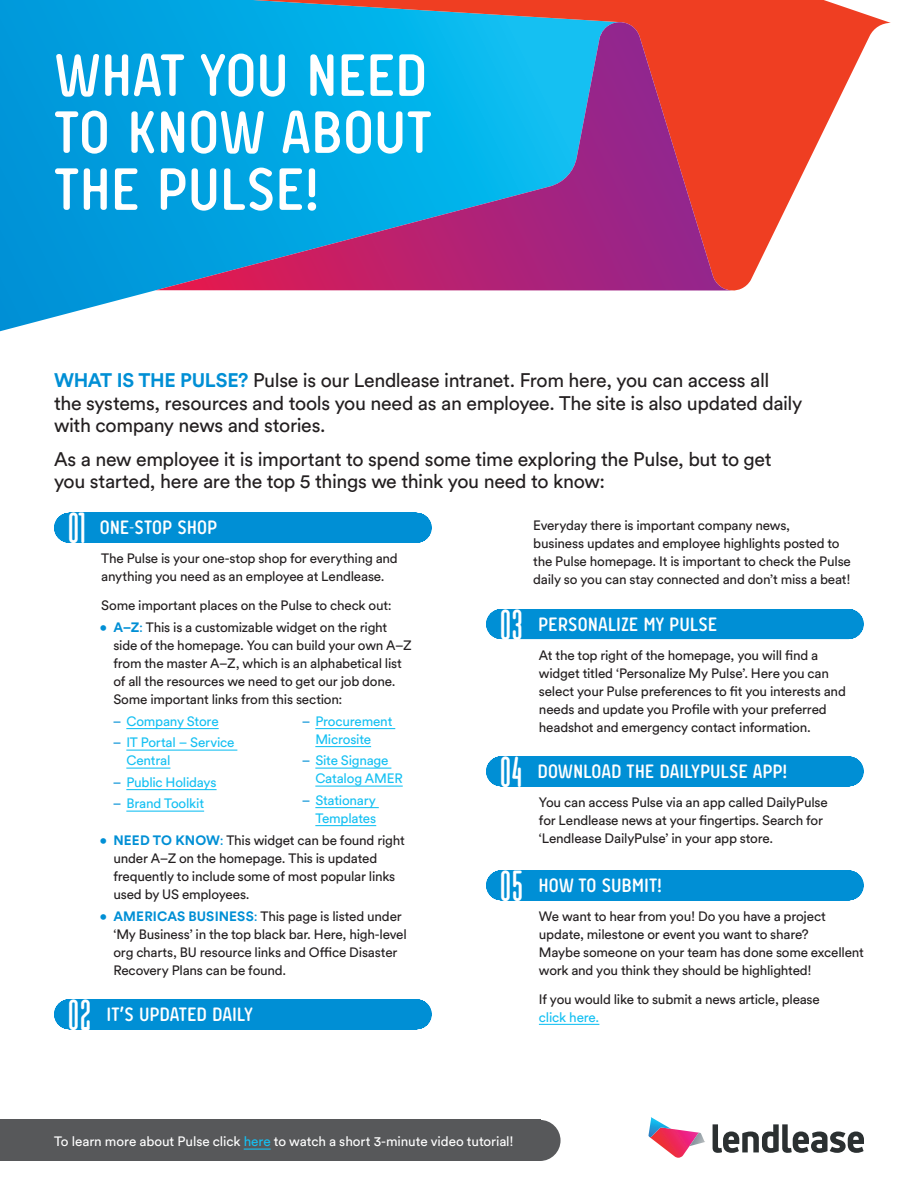
<style>
.page{position:relative;width:918px;height:1188px;background:#fff}
.page>*{position:absolute;margin:0;border:0;box-sizing:border-box;transform-origin:0 0}
.Headers{font:700 condensed 60px/57px "Pharma";letter-spacing:-.03em;color:#fff;text-align:justify}
._1st_Bullets{font:43.5px "Spring";letter-spacing:-.01em;color:#fff}
._1st_Bullets-2{font:19.5px/22.5px "Circular Std";letter-spacing:-.02em;color:#231f20}
._1st_Bullets-3{font:700 condensed 19.5px "Pharma";letter-spacing:-.025em;color:#fff}
._1st_Bullets-4{font:13.5px/18px "Circular Std";letter-spacing:-.015em;color:#231f20}
.t1{font:13.5px/18px "Circular Std";letter-spacing:-.015em;color:#15c0f2}
._1st_Bullets-5{font:13.5px "Circular Std";letter-spacing:-.005em;color:#fff}
.s1{font-weight:700;color:#008fd5}
.s2{font-weight:400}
.s3{color:#008fd5}
.s4{color:#15c0f2}
</style>
<div class="page">
<svg style="left:0;top:0;width:253px;height:331px;background:#1fa6df"></svg>
<svg style="left:253px;top:0;width:638px;height:291px"></svg>
<svg style="left:156px;top:22px;width:577px;height:269px;background:#4e77b2"></svg>
<div style="left:69px;top:513px;width:348px;height:30px;background:#008fd5"></div>
<hr style="left:126px;top:728px;width:93px;height:1px;background:#15c0f2">
<hr style="left:126px;top:750px;width:111px;height:1px;background:#15c0f2">
<hr style="left:126px;top:768px;width:44px;height:1px;background:#15c0f2">
<hr style="left:126px;top:789px;width:91px;height:1px;background:#15c0f2">
<hr style="left:126px;top:811px;width:78px;height:1px;background:#15c0f2">
<hr style="left:315px;top:728px;width:80px;height:1px;background:#15c0f2">
<hr style="left:315px;top:746px;width:56px;height:1px;background:#15c0f2">
<hr style="left:315px;top:768px;width:76px;height:1px;background:#15c0f2">
<hr style="left:315px;top:786px;width:88px;height:1px;background:#15c0f2">
<hr style="left:315px;top:807px;width:64px;height:1px;background:#15c0f2">
<hr style="left:315px;top:825px;width:61px;height:1px;background:#15c0f2">
<div style="left:69px;top:999px;width:348px;height:30px;background:#008fd5"></div>
<div style="left:501px;top:609px;width:348px;height:30px;background:#008fd5"></div>
<div style="left:501px;top:756px;width:348px;height:30px;background:#008fd5"></div>
<div style="left:501px;top:870px;width:348px;height:30px;background:#008fd5"></div>
<svg style="left:713px;top:1124px;width:151px;height:29px"></svg>
<svg style="left:649px;top:1117px;width:56px;height:41px"></svg>
<div style="left:519px;top:1120px;width:42px;height:41px;background:#57585a;border-radius:50%"></div>
<div style="left:0;top:1120px;width:540px;height:41px;background:#57585a"></div>
<svg style="left:244px;top:1149px;width:27px;height:1px"></svg>
<hr style="left:539px;top:1024px;width:60px;height:1px;background:#15c0f2">
<p class="Headers" style="left:54px;top:46px;width:379px">WHAT YOU NEED TO KNOW ABOUT THE PULSE!</p>
<p class="_1st_Bullets-2" style="left:54px;top:369px;width:750px"><span class="s1">WHAT IS THE PULSE?</span> Pulse is our Lendlease intranet. From here, you can access all<br>the systems, resources and tools you need as an employee. The site is also updated daily with company news and stories.</p>
<p class="_1st_Bullets-2" style="left:54px;top:447px;width:719px">As a new employee it is important to spend some time exploring the Pulse, but to get you started, here are the top 5 things we think you need to know:</p>
<p class="_1st_Bullets" style="left:68px;top:509px;width:20px">01</p>
<p class="_1st_Bullets-3" style="left:100px;top:515px;width:119px">ONE<span class="s2">-</span>STOP SHOP</p>
<p class="_1st_Bullets-4" style="left:101px;top:550px;width:298px">The Pulse is your one-stop shop for everything and anything you need as an employee at Lendlease.</p>
<p class="_1st_Bullets-4" style="left:101px;top:596px;width:292px">Some important places on the Pulse to check out:</p>
<p class="_1st_Bullets-4" style="left:113px;top:618px;width:300px;text-indent:-14px"><span class="s1">• A–Z</span><span class="s3">:</span> This is a customizable widget on the right side of the homepage. You can build your own A–Z from the master A–Z, which is an alphabetical list of all the resources we need to get our job done.<br>Some important links from this section:</p>
<p class="t1" style="left:113px;top:712px;width:107px"><span class="s3">–</span> Company Store</p>
<p class="t1" style="left:126px;top:734px;width:110px;text-indent:-14px"><span class="s3">–</span> IT Portal – Service<br>Central</p>
<p class="t1" style="left:113px;top:773px;width:105px"><span class="s3">–</span> Public Holidays</p>
<p class="t1" style="left:113px;top:795px;width:93px"><span class="s3">–</span> Brand Toolkit</p>
<p class="_1st_Bullets-4" style="left:533px;top:517px;width:319px">Everyday there is important company news,<br>business updates and employee highlights posted to the Pulse homepage. It is important to check the Pulse daily so you can stay connected and don’t miss a beat!</p>
<p class="_1st_Bullets" style="left:500px;top:605px;width:25px">03</p>
<p class="_1st_Bullets-3" style="left:538px;top:611px;width:181px">PERSONALIZE MY PULSE</p>
<p class="_1st_Bullets-4" style="left:539px;top:646px;width:309px">At the top right of the homepage, you will find a widget titled ‘Personalize My Pulse’. Here you can select your Pulse preferences to fit you interests and needs and update you Profile with your preferred headshot and emergency contact information.</p>
<p class="_1st_Bullets" style="left:500px;top:752px;width:25px">04</p>
<p class="_1st_Bullets-3" style="left:537px;top:759px;width:252px">DOWNLOAD THE DAILYPULSE APP!</p>
<p class="_1st_Bullets-4" style="left:539px;top:793px;width:290px">You can access Pulse via an app called DailyPulse for Lendlease news at your fingertips. Search for ‘Lendlease DailyPulse’ in your app store.</p>
<p class="_1st_Bullets" style="left:500px;top:866px;width:26px">05</p>
<p class="_1st_Bullets-3" style="left:538px;top:873px;width:126px">HOW TO SUBMIT!</p>
<p class="_1st_Bullets-4" style="left:539px;top:907px;width:327px">We want to hear from you! Do you have a project update, milestone or event you want to share?<br>Maybe someone on your team has done some excellent work and you think they should be highlighted!</p>
<p class="_1st_Bullets-4" style="left:539px;top:990px;width:282px">If you would like to submit a news article, please <span class="s4">click here.</span></p>
<p class="t1" style="left:302px;top:712px;width:92px;text-align:center"><span class="s3">–</span> Procurement<br>Microsite</p>
<p class="t1" style="left:315px;top:752px;width:89px;text-indent:-14px"><span class="s3">–</span> Site Signage<br>Catalog AMER</p>
<p class="t1" style="left:302px;top:791px;width:76px;text-align:right"><span class="s3">–</span> Stationary<br>Templates</p>
<p class="_1st_Bullets-4" style="left:113px;top:831px;width:293px;text-indent:-13px"><span class="s1">• NEED TO KNOW</span><span class="s3">:</span> This widget can be found right under A–Z on the homepage. This is updated frequently to include some of most popular links used by US employees.</p>
<p class="_1st_Bullets-4" style="left:113px;top:907px;width:295px;text-indent:-13px"><span class="s1">• AMERICAS BUSINESS</span><span class="s3">:</span> This page is listed under ‘My Business’ in the top black bar. Here, high-level org charts, BU resource links and Office Disaster Recovery Plans can be found.</p>
<p class="_1st_Bullets" style="left:68px;top:995px;width:26px">02</p>
<p class="_1st_Bullets-3" style="left:106px;top:1001px;width:148px">IT’S UPDATED DAILY</p>
<p class="_1st_Bullets-5" style="left:54px;top:1134px;width:461px">To learn more about Pulse click <span class="s4">here</span> to watch a short 3-minute video tutorial!</p>
</div>
